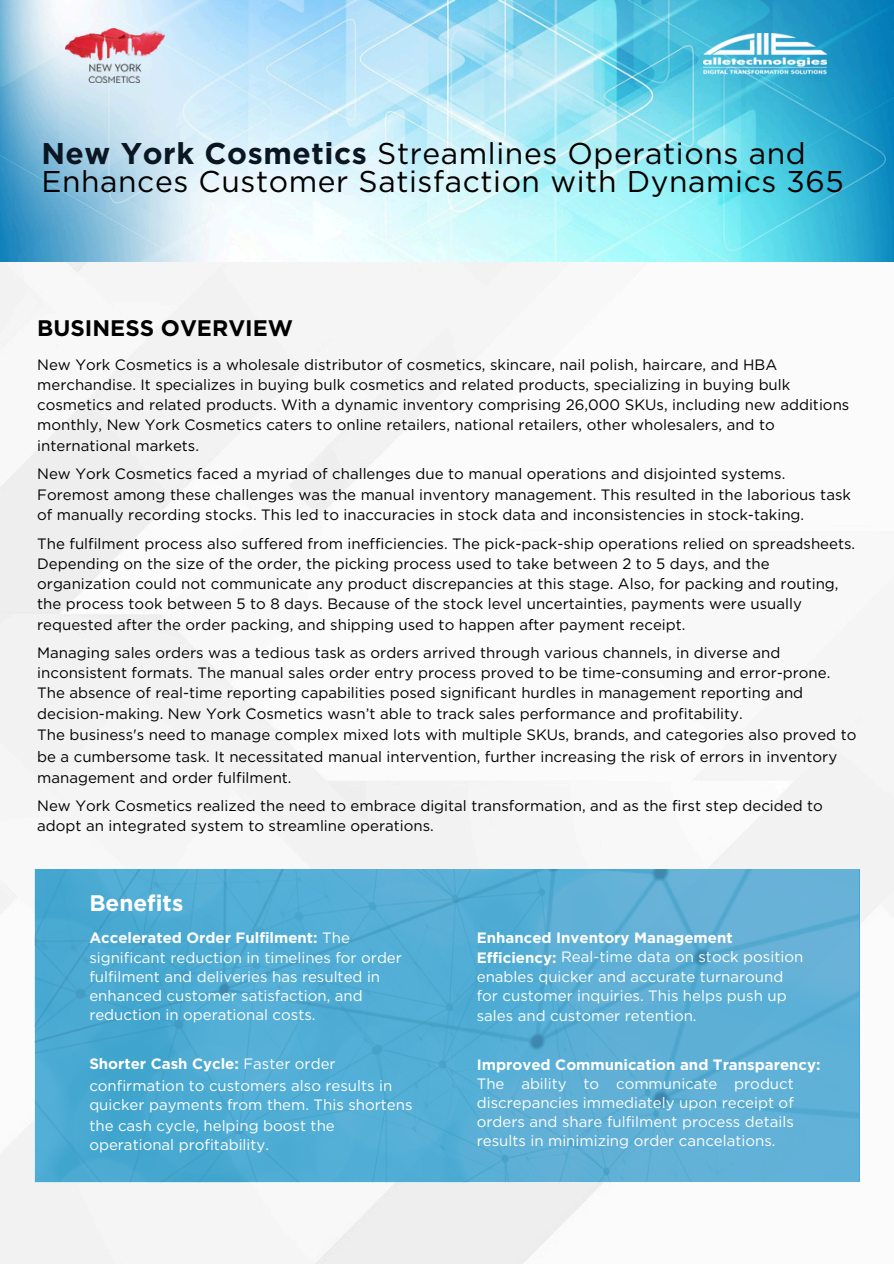
<style>
.page{position:relative;width:894px;height:1264px;background:#fff}
.page>*{position:absolute;margin:0;border:0;box-sizing:border-box;transform-origin:0 0}
.t1{font:30px/28.2px "Gotham";letter-spacing:.02em;color:#000}
.t2{font:700 22.5px "Gotham";color:#000}
.t3{font:700 22.5px "Gotham";color:#fff}
.t4{font:15px/20.2px "Gotham";color:#000}
.t5{font:15px/19.2px "Gotham";color:#fff}
.t6{font:700 15px "Gotham";color:#fff}
.s1{font-weight:700;color:#0b1623}
.s2{font-weight:700}
.s3{font-weight:400}
</style>
<div class="page">
<img style="left:0;top:261px;width:893px;height:1002px">
<img style="left:35px;top:869px;width:823px;height:312px">
<img style="left:0;top:0;width:893px;height:261px">
<img style="left:66px;top:28px;width:99px;height:54px">
<img style="left:703px;top:34px;width:123px;height:43px">
<p class="t1" style="left:41px;top:139px;width:803px"><span class="s1">New York Cosmetics</span> Streamlines Operations and<br>Enhances Customer Satisfaction with Dynamics 365</p>
<h4 class="t2" style="left:37px;top:315px;width:257px">BUSINESS OVERVIEW</h4>
<p class="t4" style="left:37px;top:354px;width:813px">New York Cosmetics is a wholesale distributor of cosmetics, skincare, nail polish, haircare, and HBA merchandise. It specializes in buying bulk cosmetics and related products, specializing in buying bulk cosmetics and related products. With a dynamic inventory comprising 26,000 SKUs, including new additions monthly, New York Cosmetics caters to online retailers, national retailers, other wholesalers, and to international markets.</p>
<p class="t4" style="left:37px;top:463px;width:749px">New York Cosmetics faced a myriad of challenges due to manual operations and disjointed systems.</p>
<p class="t4" style="left:37px;top:484px;width:815px">Foremost among these challenges was the manual inventory management. This resulted in the laborious task</p>
<p class="t4" style="left:37px;top:505px;width:768px">of manually recording stocks. This led to inaccuracies in stock data and inconsistencies in stock-taking.</p>
<p class="t4" style="left:37px;top:533px;width:819px">The fulfilment process also suffered from inefficiencies. The pick-pack-ship operations relied on spreadsheets.</p>
<p class="t4" style="left:37px;top:553px;width:733px">Depending on the size of the order, the picking process used to take between 2 to 5 days, and the</p>
<p class="t4" style="left:37px;top:573px;width:802px">organization could not communicate any product discrepancies at this stage. Also, for packing and routing,</p>
<p class="t4" style="left:37px;top:594px;width:765px">the process took between 5 to 8 days. Because of the stock level uncertainties, payments were usually</p>
<p class="t4" style="left:37px;top:614px;width:649px">requested after the order packing, and shipping used to happen after payment receipt.</p>
<p class="t4" style="left:37px;top:642px;width:744px">Managing sales orders was a tedious task as orders arrived through various channels, in diverse and</p>
<p class="t4" style="left:37px;top:662px;width:794px">inconsistent formats. The manual sales order entry process proved to be time-consuming and error-prone.</p>
<p class="t4" style="left:37px;top:682px;width:767px">The absence of real-time reporting capabilities posed significant hurdles in management reporting and</p>
<p class="t4" style="left:37px;top:703px;width:706px">decision-making. New York Cosmetics wasn’t able to track sales performance and profitability.</p>
<h3 class="t4" style="left:37px;top:724px;width:820px">The business's need to manage complex mixed lots with multiple SKUs, brands, and categories also proved to</h3>
<p class="t4" style="left:37px;top:747px;width:801px">be a cumbersome task. It necessitated manual intervention, further increasing the risk of errors in inventory</p>
<p class="t4" style="left:37px;top:767px;width:256px">management and order fulfilment.</p>
<p class="t4" style="left:37px;top:795px;width:787px">New York Cosmetics realized the need to embrace digital transformation, and as the first step decided to</p>
<p class="t4" style="left:37px;top:815px;width:398px">adopt an integrated system to streamline operations.</p>
<p class="t3" style="left:89px;top:889px;width:95px">Benefits</p>
<p class="t5" style="left:89px;top:928px;width:314px"><span class="s2">Accelerated Order Fulfilment:</span> The significant reduction in timelines for order fulfilment and deliveries has resulted in enhanced customer satisfaction, and reduction in operational costs.</p>
<h1 class="t6" style="left:89px;top:1054px;width:248px">Shorter Cash Cycle: <span class="s3">Faster order</span></h1>
<h2 class="t5" style="left:89px;top:1076px;width:304px">confirmation to customers also results in</h2>
<p class="t5" style="left:89px;top:1095px;width:324px">quicker payments from them. This shortens</p>
<p class="t5" style="left:89px;top:1115px;width:247px">the cash cycle, helping boost the</p>
<p class="t5" style="left:89px;top:1134px;width:181px">operational profitability.</p>
<h4 class="t6" style="left:476px;top:928px;width:257px">Enhanced Inventory Management</h4>
<p class="t5" style="left:476px;top:947px;width:328px"><span class="s2">Efficiency:</span> Real-time data on stock position</p>
<p class="t5" style="left:476px;top:967px;width:311px">enables quicker and accurate turnaround for customer inquiries. This helps push up sales and customer retention.</p>
<p class="t6" style="left:476px;top:1055px;width:345px">Improved Communication and Transparency:</p>
<p class="t5" style="left:476px;top:1073px;width:318px;text-align:justify">The ability to communicate product discrepancies immediately upon receipt of orders and share fulfilment process details results in minimizing order cancelations.</p>
</div>
